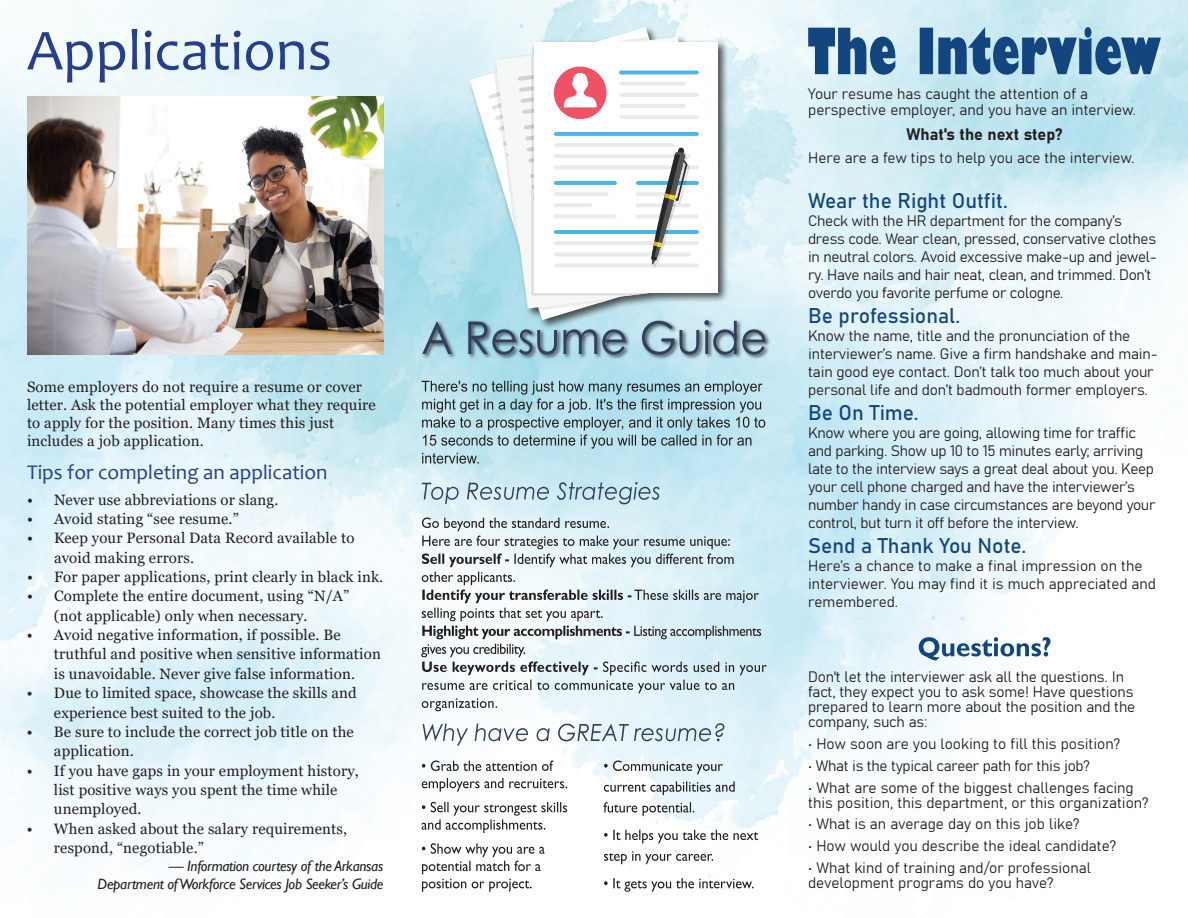
<style>
.page{position:relative;width:1188px;height:918px;background:#fff}
.page>*{position:absolute;margin:0;border:0;box-sizing:border-box;transform-origin:0 0}
.t1{font:58.5px "Candara";color:#253f8e}
.t2{font:21px "Bahnschrift";color:#13457f}
.t3{font:21px "Candara";color:#253f8e}
.t4{font:16.5px "Bahnschrift";color:#231f20}
.t5{font:15px/18px "Bahnschrift";letter-spacing:-.01em;color:#231f20}
.t6{font:15px/19.4px "Georgia";letter-spacing:.01em;color:#231f20}
.t7{font:italic 15px/18px "Gill Sans";letter-spacing:-.02em;color:#231f20;text-align:right}
</style>
<div class="page">
<img style="left:0;top:0;width:1188px;height:878px">
<svg style="left:808px;top:27px;width:353px;height:48px;background:#6c93b5"></svg>
<svg style="left:919px;top:637px;width:131px;height:24px"></svg>
<div style="left:421px;top:319px;width:350px;height:42px;background:#231f20;opacity:.75"></div>
<svg style="left:422px;top:320px;width:344px;height:35px;background:#86a4b4"></svg>
<svg style="left:422px;top:381px;width:343px;height:83px;background:#a5c7d1"></svg>
<svg style="left:422px;top:482px;width:238px;height:22px;background:#b4cdd9"></svg>
<svg style="left:423px;top:723px;width:301px;height:23px"></svg>
<svg style="left:604px;top:878px;width:150px;height:14px"></svg>
<svg style="left:604px;top:851px;width:109px;height:13px"></svg>
<svg style="left:604px;top:830px;width:154px;height:13px"></svg>
<svg style="left:603px;top:802px;width:91px;height:14px"></svg>
<svg style="left:604px;top:781px;width:131px;height:14px"></svg>
<svg style="left:604px;top:760px;width:119px;height:14px;background:#c5ced1"></svg>
<svg style="left:422px;top:843px;width:123px;height:49px"></svg>
<svg style="left:422px;top:802px;width:145px;height:31px"></svg>
<svg style="left:422px;top:778px;width:145px;height:14px"></svg>
<svg style="left:422px;top:760px;width:131px;height:11px"></svg>
<svg style="left:421px;top:517px;width:346px;height:194px"></svg>
<img style="left:27px;top:96px;width:356px;height:259px">
<div style="left:468px;top:25px;width:261px;height:306px;background:#231f20;opacity:.75"></div>
<svg style="left:470px;top:27px;width:248px;height:293px;background:#c6e4ec"></svg>
<div style="left:535px;top:42px;width:183px;height:250px;background:#fff"></div>
<hr style="left:619px;top:71px;width:80px;height:3px;background:#4bb5e7;border-radius:2px">
<hr style="left:619px;top:93px;width:80px;height:4px;background:#eaeaea;border-radius:2px">
<hr style="left:619px;top:115px;width:80px;height:4px;background:#eaeaea;border-radius:2px">
<svg style="left:554px;top:132px;width:145px;height:4px"></svg>
<hr style="left:554px;top:165px;width:145px;height:4px;background:#eaeaea;border-radius:2px">
<svg style="left:554px;top:230px;width:145px;height:4px"></svg>
<hr style="left:554px;top:264px;width:145px;height:3px;background:#eaeaea;border-radius:2px">
<hr style="left:554px;top:241px;width:145px;height:4px;background:#eaeaea;border-radius:2px">
<svg style="left:636px;top:181px;width:63px;height:4px"></svg>
<hr style="left:636px;top:214px;width:63px;height:4px;background:#eaeaea;border-radius:2px">
<svg style="left:489px;top:37px;width:206px;height:273px"></svg>
<h1 class="t1" style="left:27px;top:14px;width:307px">Applications</h1>
<p class="t6" style="left:27px;top:378px;width:350px;line-height:18px">Some employers do not require a resume or cover letter. Ask the potential employer what they require to apply for the position. Many times this just includes a job application.</p>
<h2 class="t3" style="left:27px;top:459px;width:302px">Tips for completing an application</h2>
<p class="t6" style="left:27px;top:490px;width:253px">• Never use abbreviations or slang.</p>
<p class="t6" style="left:27px;top:509px;width:213px">• Avoid stating “see resume.”</p>
<p class="t6" style="left:54px;top:529px;width:302px;text-indent:-27px">• Keep your Personal Data Record available to avoid making errors.</p>
<p class="t6" style="left:27px;top:567px;width:358px">• For paper applications, print clearly in black ink.</p>
<p class="t6" style="left:54px;top:587px;width:297px;text-indent:-27px">• Complete the entire document, using “N/A” (not applicable) only when necessary.</p>
<p class="t6" style="left:54px;top:626px;width:328px;text-indent:-27px">• Avoid negative information, if possible. Be truthful and positive when sensitive information is unavoidable. Never give false information.</p>
<p class="t6" style="left:54px;top:684px;width:304px;text-indent:-27px">• Due to limited space, showcase the skills and experience best suited to the job.</p>
<p class="t6" style="left:54px;top:722px;width:301px;text-indent:-27px">• Be sure to include the correct job title on the application.</p>
<p class="t6" style="left:54px;top:761px;width:307px;text-indent:-27px">• If you have gaps in your employment history, list positive ways you spent the time while unemployed.</p>
<p class="t6" style="left:54px;top:819px;width:295px;text-indent:-27px">• When asked about the salary requirements, respond, “negotiable.”</p>
<p class="t7" style="left:97px;top:857px;width:287px">— Information courtesy of the Arkansas<br>Department of Workforce Services Job Seeker’s Guide</p>
<p class="t5" style="left:808px;top:84px;width:329px;line-height:16.5px">Your resume has caught the attention of a perspective employer, and you have an interview.</p>
<p class="t4" style="left:907px;top:122px;width:157px">What's the next step?</p>
<p class="t5" style="left:808px;top:148px;width:328px">Here are a few tips to help you ace the interview.</p>
<h2 class="t2" style="left:808px;top:184px;width:201px">Wear the Right Outfit.</h2>
<p class="t5" style="left:808px;top:210px;width:350px">Check with the HR department for the company’s dress code. Wear clean, pressed, conservative clothes in neutral colors. Avoid excessive make-up and jewel&shy;ry. Have nails and hair neat, clean, and trimmed. Don’t overdo you favorite perfume or cologne.</p>
<h2 class="t2" style="left:808px;top:300px;width:153px">Be professional.</h2>
<p class="t5" style="left:808px;top:326px;width:351px">Know the name, title and the pronunciation of the interviewer’s name. Give a firm handshake and main&shy;tain good eye contact. Don’t talk too much about your personal life and don’t badmouth former employers.</p>
<h2 class="t2" style="left:808px;top:397px;width:112px">Be On Time.</h2>
<p class="t5" style="left:808px;top:423px;width:349px">Know where you are going, allowing time for traffic and parking. Show up 10 to 15 minutes early; arriving late to the interview says a great deal about you. Keep your cell phone charged and have the interviewer’s number handy in case circumstances are beyond your control, but turn it off before the interview.</p>
<h2 class="t2" style="left:808px;top:530px;width:219px">Send a Thank You Note.</h2>
<p class="t5" style="left:808px;top:556px;width:349px">Here’s a chance to make a final impression on the interviewer. You may find it is much appreciated and remembered.</p>
<p class="t5" style="left:808px;top:669px;width:329px;line-height:15px">Don't let the interviewer ask all the questions. In fact, they expect you to ask some! Have questions prepared to learn more about the position and the company, such as:</p>
<p class="t5" style="left:808px;top:734px;width:314px">• How soon are you looking to fill this position?</p>
<p class="t5" style="left:808px;top:756px;width:283px">• What is the typical career path for this job?</p>
<p class="t5" style="left:808px;top:779px;width:342px;line-height:15px">• What are some of the biggest challenges facing this position, this department, or this organization?</p>
<p class="t5" style="left:808px;top:814px;width:273px">• What is an average day on this job like?</p>
<p class="t5" style="left:808px;top:836px;width:310px">• How would you describe the ideal candidate?</p>
<p class="t5" style="left:808px;top:859px;width:284px;line-height:15px">• What kind of training and/or professional development programs do you have?</p>
</div>
